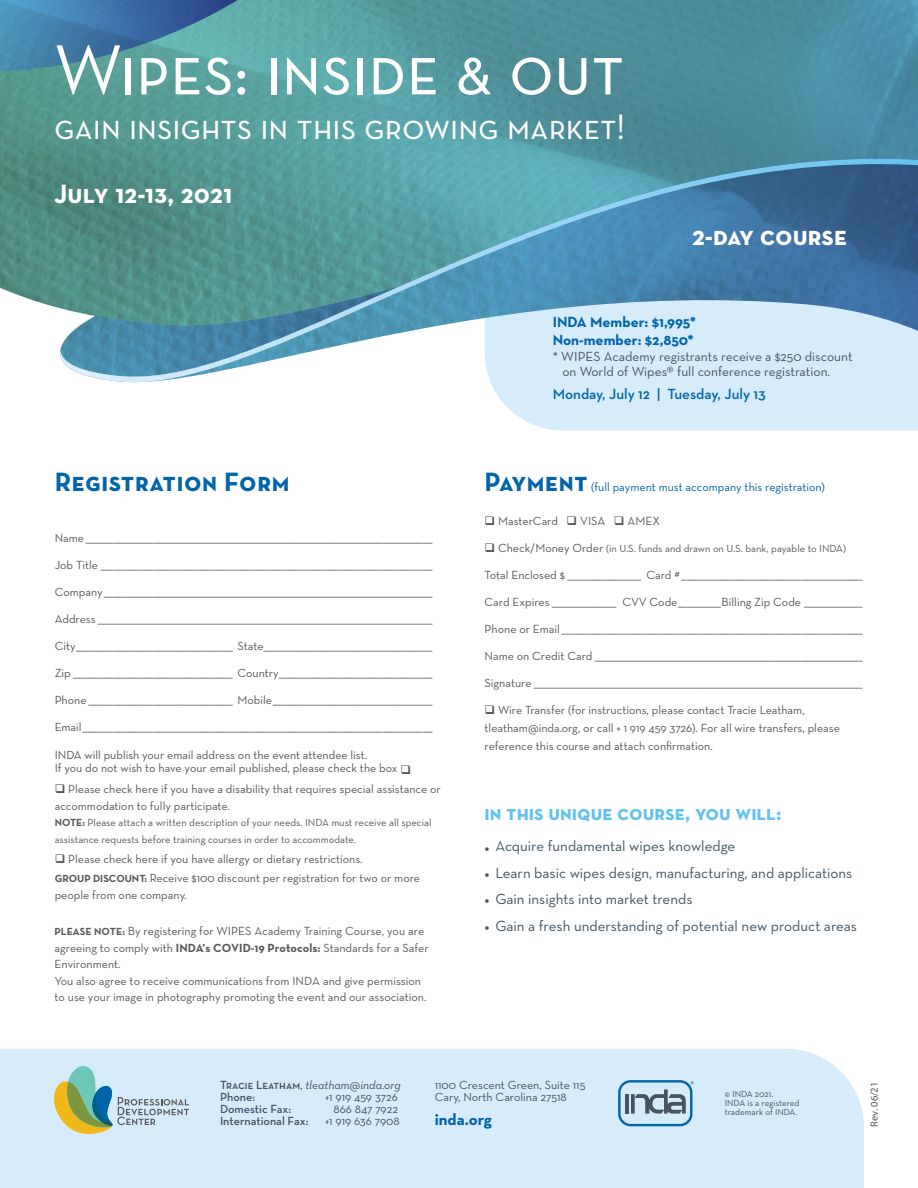
<style>
.page{position:relative;width:918px;height:1188px;background:#fff}
.page>*{position:absolute;margin:0;border:0;box-sizing:border-box;transform-origin:0 0}
.t1{font:72px "Neutra Text Book SC";color:#fff}
.t2{font:36px "Neutra Text Book SC";color:#fff}
.t3{font:27px "Neutra Text Bold SC";color:#fff}
.t4{font:27px "Neutra Text Bold SC";letter-spacing:.02em;color:#0064a8}
.t5{font:21px "Neutra Text Bold SC";color:#61c2ee}
.t6{font:700 16.5px "Neutra Text";color:#0064a8}
.t7{font:15px "Neutra Text";color:#45545f}
.t8{font:700 15px "Neutra Text";color:#0064a8}
.t9{font:600 15px "Neutra Text";color:#0064a8}
.t10{font:13.5px/15px "Neutra Text";color:#45545f}
.t11{font:12px/16.5px "Neutra Text";color:#58585b}
.t12{font:12px "Neutra Text";color:#45545f}
.t13{font:12px "Neutra Text";color:#0064a8}
.t14{font:600 12px "Neutra Text";color:#45545f}
.t15{font:italic 12px "Neutra Text";color:#45545f}
.t16{font:10.5px/16.5px "Neutra Text";color:#58585b}
.Body{font:10.5px "Myriad Pro";color:#58585b}
.Body_-_1_checkmark{font:9px/9px "Neutra Text";color:#45545f}
.s1{font-weight:700}
.s2{font-family:"Neutra Text Bold SC";font-size:10.5px}
.s3{font-size:12px}
.s4{font-size:18.75px}
.s5{font-family:"Neutra Text Demi SC";font-style:normal}
.s6{font-style:normal}
</style>
<div class="page">
<div style="left:493px;top:388px;width:425px;height:42px;background:#d7ecfa"></div>
<img style="left:0;top:0;width:918px;height:308px">
<svg style="left:58px;top:155px;width:860px;height:233px;background:#73a6b7"></svg>
<img style="left:0;top:0;width:238px;height:71px">
<div style="left:0;top:1049px;width:864px;height:139px;background:#d7ecfa"></div>
<svg style="left:47px;top:1065px;width:142px;height:79px;background:#bcd3ce"></svg>
<svg style="left:618px;top:1080px;width:76px;height:46px;background:#9ab9ce"></svg>
<p class="t1" style="left:54px;top:26px;width:572px">Wipes: inside &amp; out</p>
<p class="t2" style="left:54px;top:105px;width:573px">gain insights in this growing market!</p>
<p class="t3" style="left:54px;top:177px;width:180px">July 12-13, 2021</p>
<p class="t3" style="left:692px;top:219px;width:156px">2-day course</p>
<p class="t8" style="left:553px;top:312px;width:145px">INDA Member: $1,995*</p>
<p class="t8" style="left:553px;top:330px;width:143px">Non-member: $2,850*</p>
<p class="t10" style="left:562px;top:349px;width:292px;text-indent:-10px">* WIPES Academy registrants receive a $250 discount on World of Wipes® full conference registration.</p>
<p class="t9" style="left:553px;top:385px;width:215px">Monday, July 12 | Tuesday, July 13</p>
<p class="t4" style="left:55px;top:465px;width:236px">Registration Form</p>
<p class="t4" style="left:485px;top:465px;width:105px">Payment</p>
<p class="t13" style="left:591px;top:480px;width:236px">(full payment must accompany this registration)</p>
<p class="t11" style="left:55px;top:529px;width:379px">Name_________________________________________________________________________________________________________________</p>
<p class="t11" style="left:55px;top:556px;width:379px">Job Title ____________________________________________________________________________________________________________</p>
<p class="t11" style="left:55px;top:583px;width:379px">Company___________________________________________________________________________________________________________</p>
<p class="t11" style="left:55px;top:610px;width:379px">Address _____________________________________________________________________________________________________________</p>
<p class="t11" style="left:55px;top:637px;width:379px">City___________________________________________________ State_______________________________________________________</p>
<p class="t11" style="left:55px;top:664px;width:379px">Zip ____________________________________________________ Country__________________________________________________</p>
<p class="t11" style="left:55px;top:691px;width:379px">Phone _______________________________________________ Mobile____________________________________________________</p>
<p class="t11" style="left:55px;top:718px;width:379px">Email__________________________________________________________________________________________________________________</p>
<p class="t11" style="left:55px;top:748px;width:358px;line-height:13.5px">INDA will publish your email address on the event attendee list.<br>If you do not wish to have your email published, please check the box ❑</p>
<p class="t11" style="left:55px;top:781px;width:388px">❑ Please check here if you have a disability that requires special assistance or accommodation to fully participate.</p>
<p class="t16" style="left:55px;top:814px;width:378px"><span class="s1">NOTE:</span> Please attach a written description of your needs. INDA must receive all special assistance requests before training courses in order to accommodate.</p>
<p class="t11" style="left:55px;top:850px;width:310px">❑ Please check here if you have allergy or dietary restrictions.</p>
<p class="t11" style="left:55px;top:870px;width:367px"><span class="s2">GROUP DISCOUNT:</span> Receive $100 discount per registration for two or more people from one company.</p>
<p class="t11" style="left:55px;top:923px;width:376px"><span class="s2">PLEASE NOTE:</span> By registering for WIPES Academy Training Course, you are agreeing to comply with <span class="s1">INDA’s COVID-19 Protocols:</span> Standards for a Safer Environment.<br>You also agree to receive communications from INDA and give permission to use your image in photography promoting the event and our association.</p>
<p class="t11" style="left:485px;top:512px;width:177px">❑ MasterCard ❑ VISA ❑ AMEX</p>
<p class="t16" style="left:485px;top:540px;width:363px">❑ <span class="s3">Check/Money Order</span> (in U.S. funds and drawn on U.S. bank, payable to INDA)</p>
<p class="t11" style="left:485px;top:566px;width:379px">Total Enclosed $ ________________________ Card #___________________________________________________________</p>
<p class="t11" style="left:485px;top:593px;width:379px">Card Expires _____________________ CVV Code______________Billing Zip Code ___________________</p>
<p class="t11" style="left:485px;top:620px;width:379px">Phone or Email__________________________________________________________________________________________________</p>
<p class="t11" style="left:485px;top:647px;width:379px">Name on Credit Card _______________________________________________________________________________________</p>
<p class="t11" style="left:485px;top:674px;width:379px">Signature ___________________________________________________________________________________________________________</p>
<p class="t11" style="left:485px;top:701px;width:357px;line-height:18px">❑ Wire Transfer (for instructions, please contact Tracie Leatham, tleatham@inda.org, or call + 1 919 459 3726). For all wire transfers, please reference this course and attach confirmation.</p>
<p class="t5" style="left:485px;top:799px;width:298px">in this unique course, you will:</p>
<p class="t7" style="left:485px;top:837px;width:252px"><span class="s4">•</span> Acquire fundamental wipes knowledge</p>
<p class="t7" style="left:485px;top:864px;width:369px"><span class="s4">•</span> Learn basic wipes design, manufacturing, and applications</p>
<p class="t7" style="left:485px;top:890px;width:209px"><span class="s4">•</span> Gain insights into market trends</p>
<p class="t7" style="left:485px;top:916px;width:374px"><span class="s4">•</span> Gain a fresh understanding of potential new product areas</p>
<p class="t15" style="left:220px;top:1077px;width:182px"><span class="s5">Tracie Leatham</span><span class="s6">,</span> tleatham@inda.org</p>
<p class="t14" style="left:220px;top:1089px;width:37px">Phone:</p>
<p class="t12" style="left:325px;top:1089px;width:74px">+1 919 459 3726</p>
<p class="t14" style="left:220px;top:1101px;width:73px">Domestic Fax:</p>
<p class="t12" style="left:334px;top:1101px;width:66px">866 847 7922</p>
<p class="t14" style="left:220px;top:1113px;width:90px">International Fax:</p>
<p class="t12" style="left:325px;top:1113px;width:76px">+1 919 636 7908</p>
<p class="t12" style="left:435px;top:1077px;width:152px">1100 Crescent Green, Suite 115</p>
<p class="t12" style="left:435px;top:1089px;width:134px">Cary, North Carolina 27518</p>
<p class="t6" style="left:435px;top:1109px;width:59px">inda.org</p>
<p class="Body_-_1_checkmark" style="left:725px;top:1090px;width:76px">© INDA 2021.<br>INDA is a registered trademark of INDA.</p>
<p class="Body" style="left:868px;top:1127px;width:47px;rotate:-90deg">Rev. 06/21</p>
</div>
